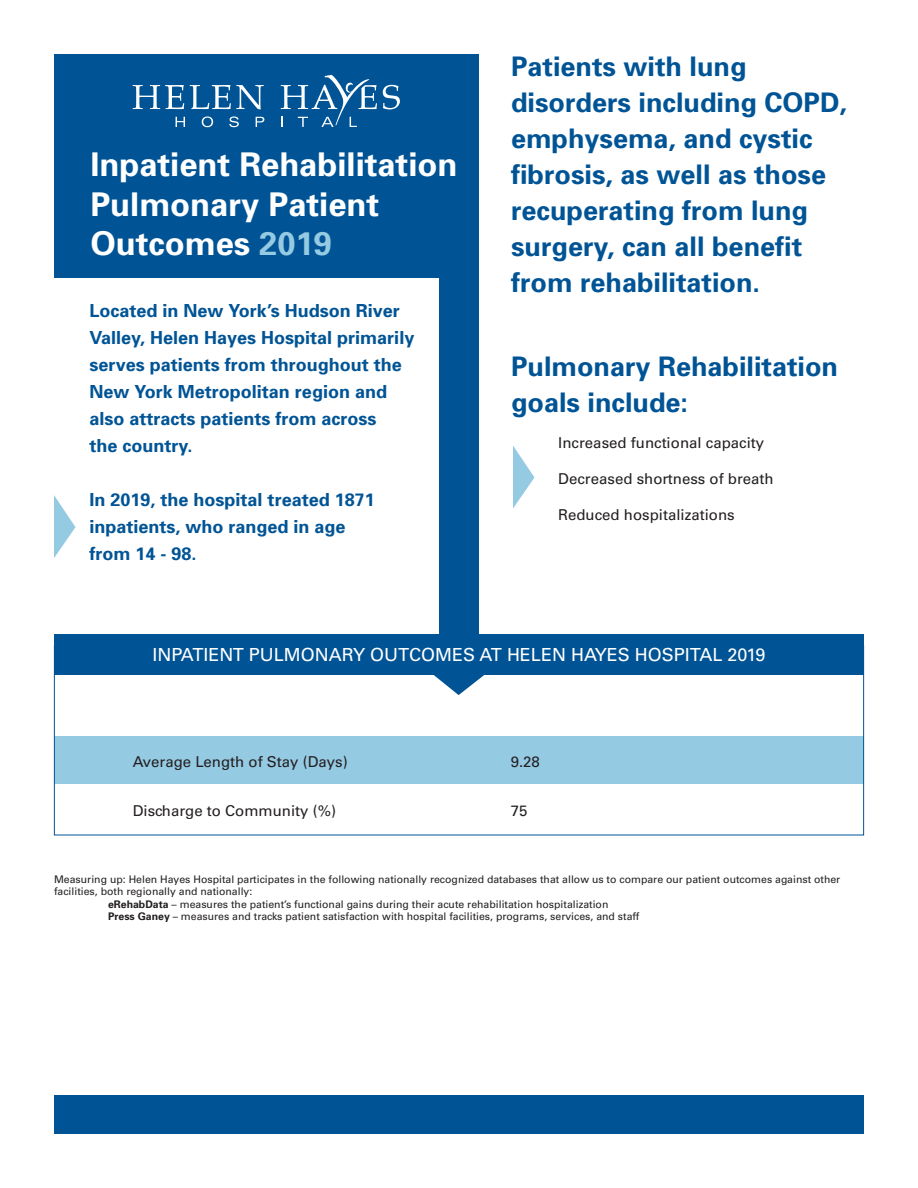
<style>
.page{position:relative;width:918px;height:1188px;background:#fff}
.page>*{position:absolute;margin:0;border:0;box-sizing:border-box;transform-origin:0 0}
.t1{font:700 32.7px "Univers";color:#fff}
.t2{font:700 27px/36px "Univers";color:#005495}
.t3{font:700 18px/27px "Univers";color:#005495}
.t4{font:18px "Univers";color:#fff}
.t5{font:15px "Univers";color:#231f20}
.t6{font:10.5px/12.6px "Univers";color:#231f20}
.s1{color:#95cae3}
.s2{font-weight:700}
</style>
<div class="page">
<div style="left:54px;top:736px;width:810px;height:48px;background:#95cae3"></div>
<div style="left:54px;top:54px;width:425px;height:590px;background:#005495"></div>
<div style="left:54px;top:634px;width:810px;height:40px;background:#005495"></div>
<div style="left:36px;top:279px;width:403px;height:355px;background:#fff"></div>
<div style="left:54px;top:645px;width:810px;height:190px;border:1px solid #005495"></div>
<svg style="left:432px;top:674px;width:54px;height:21px"></svg>
<svg style="left:383px;top:85px;width:17px;height:24px"></svg>
<svg style="left:133px;top:85px;width:51px;height:24px"></svg>
<svg style="left:190px;top:85px;width:74px;height:25px"></svg>
<svg style="left:176px;top:117px;width:9px;height:10px"></svg>
<svg style="left:202px;top:116px;width:11px;height:11px"></svg>
<svg style="left:229px;top:116px;width:10px;height:11px"></svg>
<svg style="left:256px;top:117px;width:8px;height:10px"></svg>
<svg style="left:281px;top:75px;width:96px;height:52px"></svg>
<svg style="left:513px;top:446px;width:21px;height:63px"></svg>
<svg style="left:54px;top:495px;width:21px;height:63px"></svg>
<div style="left:54px;top:1095px;width:810px;height:39px;background:#005495"></div>
<p class="t1" style="left:90px;top:144px;width:369px">Inpatient Rehabilitation</p>
<p class="t1" style="left:90px;top:183px;width:290px">Pulmonary Patient</p>
<p class="t1" style="left:90px;top:222px;width:243px">Outcomes <span class="s1">2019</span></p>
<p class="t3" style="left:90px;top:297px;width:326px">Located in New York’s Hudson River<br>Valley, Helen Hayes Hospital primarily serves patients from throughout the<br>New York Metropolitan region and also attracts patients from across<br>the country.</p>
<p class="t3" style="left:90px;top:486px;width:287px">In 2019, the hospital treated 1871 inpatients, who ranged in age from 14 - 98.</p>
<p class="t2" style="left:511px;top:48px;width:338px">Patients with lung disorders including COPD, emphysema, and cystic fibrosis, as well as those recuperating from lung surgery, can all benefit from rehabilitation.</p>
<p class="t2" style="left:511px;top:348px;width:329px">Pulmonary Rehabilitation goals include:</p>
<p class="t5" style="left:558px;top:434px;width:207px">Increased functional capacity</p>
<p class="t5" style="left:558px;top:470px;width:217px">Decreased shortness of breath</p>
<p class="t5" style="left:558px;top:506px;width:178px">Reduced hospitalizations</p>
<p class="t4" style="left:152px;top:644px;width:615px">INPATIENT PULMONARY OUTCOMES AT HELEN HAYES HOSPITAL 2019</p>
<p class="t5" style="left:133px;top:752px;width:217px">Average Length of Stay (Days)</p>
<p class="t5" style="left:511px;top:752px;width:31px">9.28</p>
<p class="t5" style="left:133px;top:802px;width:205px">Discharge to Community (%)</p>
<p class="t5" style="left:511px;top:802px;width:18px">75</p>
<p class="t6" style="left:54px;top:873px;width:788px">Measuring up: Helen Hayes Hospital participates in the following nationally recognized databases that allow us to compare our patient outcomes against other facilities, both regionally and nationally:</p>
<p class="t6" style="left:108px;top:898px;width:502px"><span class="s2">eRehabData</span> – measures the patient’s functional gains during their acute rehabilitation hospitalization</p>
<p class="t6" style="left:108px;top:910px;width:533px"><span class="s2">Press Ganey</span> – measures and tracks patient satisfaction with hospital facilities, programs, services, and staff</p>
</div>
